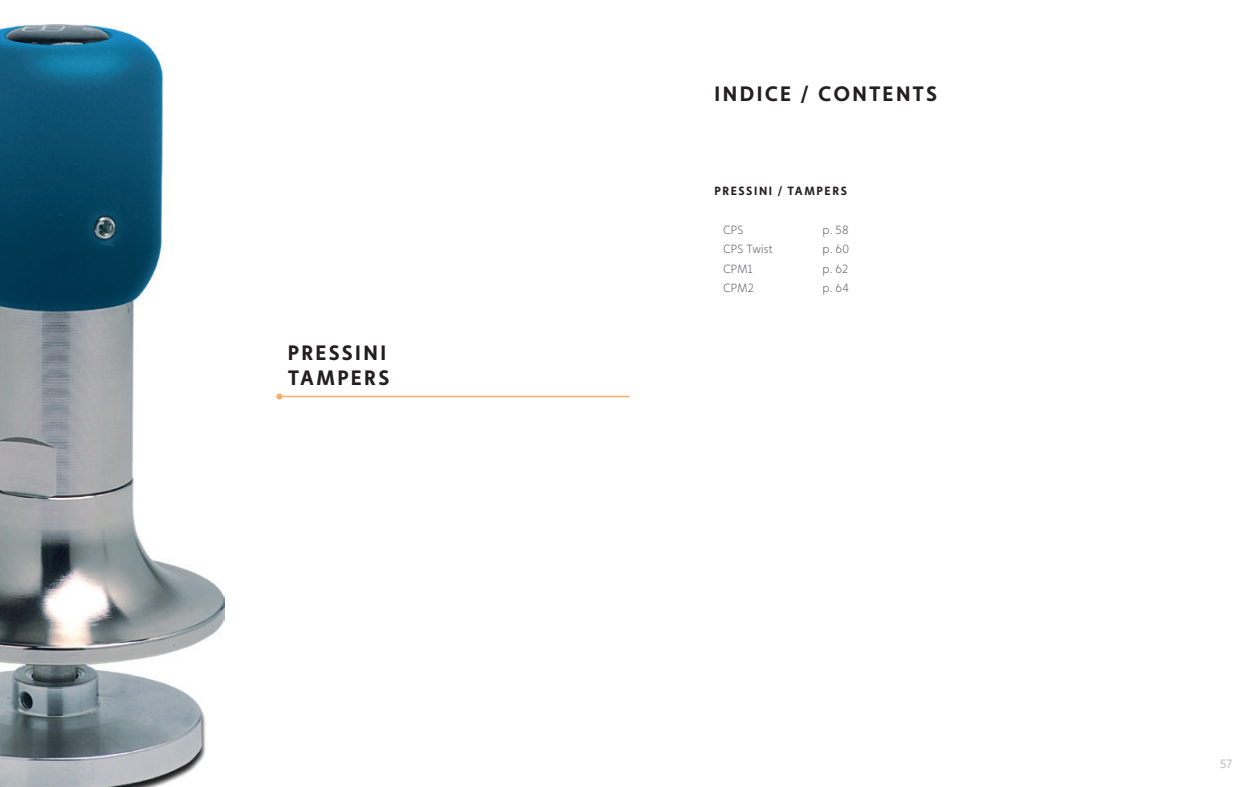
<style>
.page{position:relative;width:1259px;height:787px;background:#fff}
.page>*{position:absolute;margin:0;border:0;box-sizing:border-box;transform-origin:0 0}
.t1{font:700 21px/25.2px "Faricy New";letter-spacing:.11em;color:#231f20}
.t2{font:300 12px "Faricy New";letter-spacing:.015em;color:#6c6d70}
.t3{font:700 12px "Faricy New";letter-spacing:.125em;color:#231f20}
.t4{font:300 12px "Faricy New";color:#a8a9ad}
</style>
<div class="page">
<img style="left:0;top:25px;width:224px;height:762px">
<hr style="left:279px;top:396px;width:350px;height:1px;background:#faae63">
<svg style="left:276px;top:393px;width:6px;height:6px"></svg>
<h1 class="t1" style="left:288px;top:340px;width:103px">PRESSINI<br>TAMPERS</h1>
<h1 class="t1" style="left:714px;top:81px;width:224px">INDICE / CONTENTS</h1>
<p class="t3" style="left:714px;top:183px;width:134px">PRESSINI / TAMPERS</p>
<p class="t2" style="left:723px;top:223px;width:22px">CPS</p>
<p class="t2" style="left:822px;top:223px;width:28px">p. 58</p>
<p class="t2" style="left:723px;top:242px;width:51px">CPS Twist</p>
<p class="t2" style="left:822px;top:242px;width:28px">p. 60</p>
<p class="t2" style="left:723px;top:262px;width:31px">CPM1</p>
<p class="t2" style="left:822px;top:262px;width:27px">p. 62</p>
<p class="t2" style="left:723px;top:281px;width:32px">CPM2</p>
<p class="t2" style="left:822px;top:281px;width:28px">p. 64</p>
<p class="t4" style="left:1220px;top:757px;width:14px">57</p>
</div>
